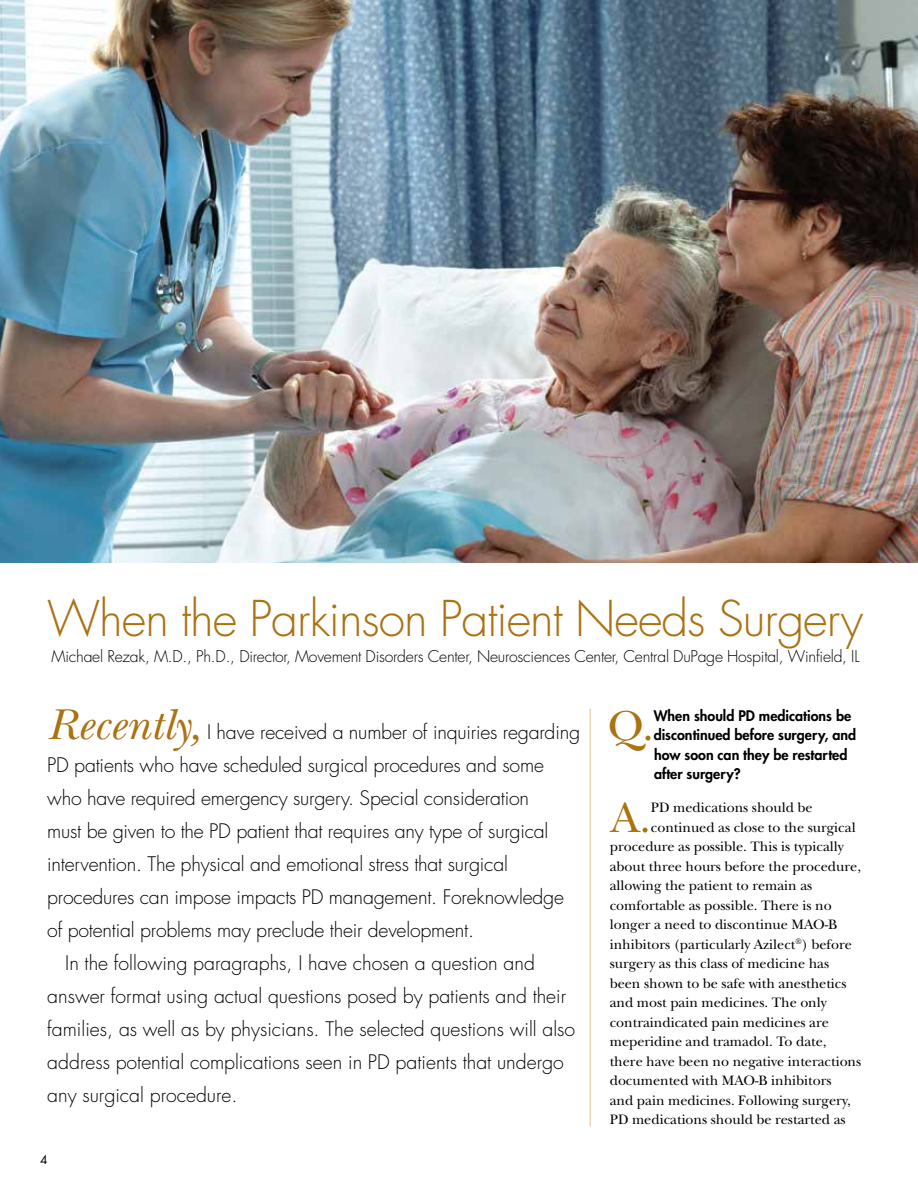
<style>
.page{position:relative;width:918px;height:1188px;background:#fff}
.page>*{position:absolute;margin:0;border:0;box-sizing:border-box;transform-origin:0 0}
.t1{font:300 48px "Futura Std";letter-spacing:-.02em;color:#ab7212}
.t2{font:italic 45px "New Baskerville ITC Std";letter-spacing:-.005em;color:#ab7212}
.t3{font:43.8px "New Baskerville ITC Std";color:#ab7212}
.t4{font:300 19.5px "Futura Std";letter-spacing:-.01em;color:#000}
.t5{font:300 15.75px "Futura Std";letter-spacing:-.015em;color:#000}
.t6{font:14.25px "New Baskerville ITC Std";color:#000}
.t7{font:800 14.25px/19.5px "Futura Std";color:#000}
.t8{font:12px "Futura Std";color:#000}
</style>
<div class="page">
<img style="left:0;top:0;width:918px;height:563px">
<hr style="left:590px;top:709px;width:1px;height:417px;background:#eed7b4">
<h1 class="t1" style="left:47px;top:590px;width:817px">When the Parkinson Patient Needs Surgery</h1>
<p class="t5" style="left:52px;top:647px;width:809px">Michael Rezak, M.D., Ph.D., Director, Movement Disorders Center, Neurosciences Center, Central DuPage Hospital, Winfield, IL</p>
<h2 class="t2" style="left:47px;top:698px;width:156px">Recently,</h2>
<p class="t4" style="left:207px;top:720px;width:374px">I have received a number of inquiries regarding</p>
<p class="t4" style="left:47px;top:753px;width:498px">PD patients who have scheduled surgical procedures and some</p>
<p class="t4" style="left:47px;top:786px;width:483px">who have required emergency surgery. Special consideration</p>
<p class="t4" style="left:47px;top:819px;width:503px">must be given to the PD patient that requires any type of surgical</p>
<p class="t4" style="left:47px;top:852px;width:462px">intervention. The physical and emotional stress that surgical</p>
<p class="t4" style="left:47px;top:885px;width:518px">procedures can impose impacts PD management. Foreknowledge</p>
<p class="t4" style="left:47px;top:918px;width:429px">of potential problems may preclude their development.</p>
<p class="t4" style="left:65px;top:951px;width:471px">In the following paragraphs, I have chosen a question and</p>
<p class="t4" style="left:47px;top:984px;width:520px">answer format using actual questions posed by patients and their</p>
<p class="t4" style="left:47px;top:1017px;width:530px">families, as well as by physicians. The selected questions will also</p>
<p class="t4" style="left:47px;top:1050px;width:518px">address potential complications seen in PD patients that undergo</p>
<p class="t4" style="left:47px;top:1083px;width:192px">any surgical procedure.</p>
<p class="t8" style="left:40px;top:1152px;width:9px">4</p>
<h3 class="t3" style="left:608px;top:701px;width:48px">Q.</h3>
<p class="t7" style="left:654px;top:706px;width:204px">When should PD medications be discontinued before surgery, and how soon can they be restarted after surgery?</p>
<h3 class="t3" style="left:611px;top:792px;width:42px">A.</h3>
<p class="t6" style="left:651px;top:799px;width:163px">PD medications should be</p>
<p class="t6" style="left:651px;top:819px;width:206px">continued as close to the surgical</p>
<p class="t6" style="left:610px;top:838px;width:236px">procedure as possible. This is typically</p>
<p class="t6" style="left:610px;top:858px;width:253px">about three hours before the procedure,</p>
<p class="t6" style="left:610px;top:877px;width:204px">allowing the patient to remain as</p>
<p class="t6" style="left:610px;top:897px;width:223px">comfortable as possible. There is no</p>
<p class="t6" style="left:610px;top:916px;width:229px">longer a need to discontinue MAO-B</p>
<p class="t6" style="left:610px;top:936px;width:244px">inhibitors (particularly Azilect<sup>®</sup>) before</p>
<p class="t6" style="left:610px;top:955px;width:221px">surgery as this class of medicine has</p>
<p class="t6" style="left:610px;top:975px;width:238px">been shown to be safe with anesthetics</p>
<p class="t6" style="left:610px;top:994px;width:219px">and most pain medicines. The only</p>
<p class="t6" style="left:610px;top:1014px;width:221px">contraindicated pain medicines are</p>
<p class="t6" style="left:610px;top:1033px;width:218px">meperidine and tramadol. To date,</p>
<p class="t6" style="left:610px;top:1053px;width:253px">there have been no negative interactions</p>
<p class="t6" style="left:610px;top:1072px;width:223px">documented with MAO-B inhibitors</p>
<p class="t6" style="left:610px;top:1092px;width:243px">and pain medicines. Following surgery,</p>
<p class="t6" style="left:610px;top:1111px;width:237px">PD medications should be restarted as</p>
</div>
